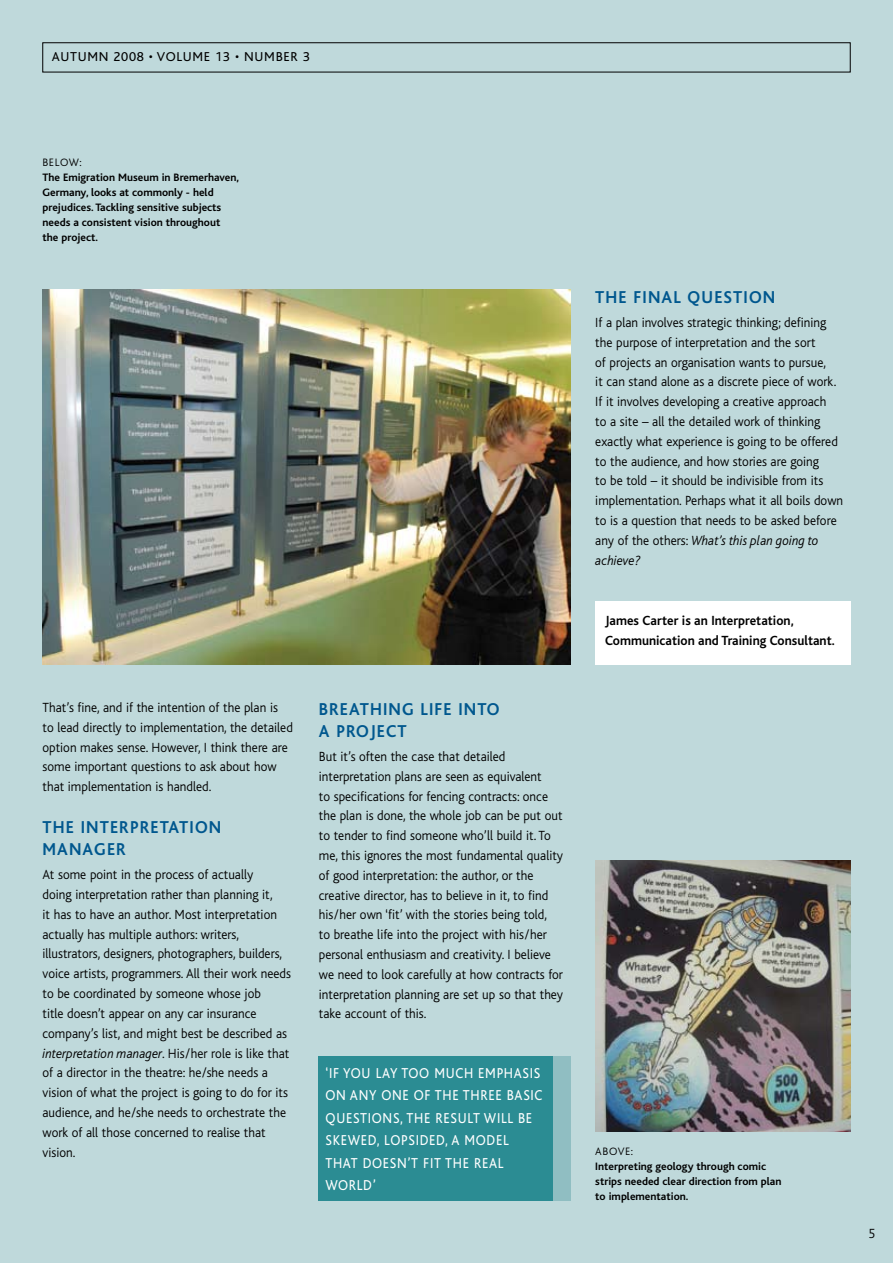
<style>
.page{position:relative;width:893px;height:1263px;background:#bfd9db}
.page>*{position:absolute;margin:0;border:0;box-sizing:border-box;transform-origin:0 0}
.t1{font:700 18px "Bliss";letter-spacing:.065em;color:#00578e;scale:.95 1}
.t2{font:15px/22.5px "Bliss";letter-spacing:.05em;color:#fff;scale:.9 1}
.t3{font:300 13.8px/19.8px "Bliss";color:#000;scale:.95 1}
.t4{font:700 13.8px/19.8px "Bliss";color:#000;scale:.95 1}
.t5{font:13.5px "Bliss";letter-spacing:.05em;color:#000}
.t6{font:700 11.25px/15px "Bliss";color:#000}
.t7{font:300 11.25px "Bliss";letter-spacing:.05em;color:#000}
.s1{font-style:italic}
</style>
<div class="page">
<div style="left:318px;top:1056px;width:253px;height:144px;background:#2b8c93"></div>
<div style="left:553px;top:1056px;width:18px;height:144px;background:#90bec2"></div>
<img style="left:43px;top:289px;width:528px;height:376px">
<div style="left:595px;top:601px;width:255px;height:63px;background:#fff"></div>
<img style="left:595px;top:860px;width:255px;height:271px">
<p class="t5" style="left:52px;top:49px;width:10px">AUTU</p>
<p class="t5" style="left:87px;top:49px;width:224px">MN 2008 • VOLUME 13 • NUMBER 3</p>
<p class="t7" style="left:43px;top:156px;width:41px">BELOW:</p>
<p class="t6" style="left:43px;top:170px;width:198px">The Emigration Museum in Bremerhaven, Germany, looks at commonly - held prejudices. Tackling sensitive subjects needs a consistent vision throughout the project.</p>
<p class="t3" style="left:43px;top:698px;width:265px">That’s fine, and if the intention of the plan is<br>to lead directly to implementation, the detailed option makes sense. However, I think there are some important questions to ask about how that implementation is handled.</p>
<h1 class="t1" style="left:43px;top:818px;width:51px">The inte</h1>
<h1 class="t1" style="left:119px;top:818px;width:45px">rpretation</h1>
<h1 class="t1" style="left:43px;top:840px;width:15px">mana</h1>
<h1 class="t1" style="left:94px;top:840px;width:35px">ger</h1>
<p class="t3" style="left:43px;top:865px;width:263px">At some point in the process of actually<br>doing interpretation rather than planning it,<br>it has to have an author. Most interpretation actually has multiple authors: writers, illustrators, designers, photographers, builders, voice artists, programmers. All their work needs to be coordinated by someone whose job<br>title doesn’t appear on any car insurance company’s list, and might best be described as <span class="s1">interpretation manager</span>. His/her role is like that of a director in the theatre: he/she needs a vision of what the project is going to do for its audience, and he/she needs to orchestrate the work of all those concerned to realise that vision.</p>
<h1 class="t1" style="left:319px;top:699px;width:34px">Breathin</h1>
<h1 class="t1" style="left:402px;top:699px;width:71px">g life into</h1>
<h1 class="t1" style="left:319px;top:722px;width:73px">a project</h1>
<p class="t3" style="left:319px;top:747px;width:259px">But it’s often the case that detailed interpretation plans are seen as equivalent<br>to specifications for fencing contracts: once the plan is done, the whole job can be put out to tender to find someone who’ll build it. To me, this ignores the most fundamental quality of good interpretation: the author, or the creative director, has to believe in it, to find his/her own ‘fit’ with the stories being told,<br>to breathe life into the project with his/her personal enthusiasm and creativity. I believe we need to look carefully at how contracts for interpretation planning are set up so that they take account of this.</p>
<p class="t2" style="left:325px;top:1062px;width:243px">‘I F YOU LAY TOO M UCH EM PHASIS<br>ON ANY ONE OF THE THREE BASIC<br>QUESTIONS, THE RESULT WILL BE<br>SKEWED, LOPSI DED, A MODEL<br>THAT DOESN’T FIT THE REAL<br>WORLD’</p>
<h1 class="t1" style="left:595px;top:288px;width:52px">The fina</h1>
<h1 class="t1" style="left:673px;top:288px;width:42px">l question</h1>
<p class="t3" style="left:595px;top:313px;width:262px">If a plan involves strategic thinking; defining the purpose of interpretation and the sort<br>of projects an organisation wants to pursue,<br>it can stand alone as a discrete piece of work.<br>If it involves developing a creative approach<br>to a site – all the detailed work of thinking exactly what experience is going to be offered to the audience, and how stories are going<br>to be told – it should be indivisible from its implementation. Perhaps what it all boils down to is a question that needs to be asked before any of the others: <span class="s1">What’s this plan going to achieve?</span></p>
<p class="t4" style="left:605px;top:610px;width:243px">James Carter is an Interpretation,<br>Communication and Training Consultant.</p>
<p class="t7" style="left:595px;top:1145px;width:39px">ABOVE:</p>
<p class="t6" style="left:595px;top:1159px;width:188px">Interpreting geology through comic strips needed clear direction from plan to implementation.</p>
<p class="t3" style="left:868px;top:1224px;width:9px">5</p>
</div>
